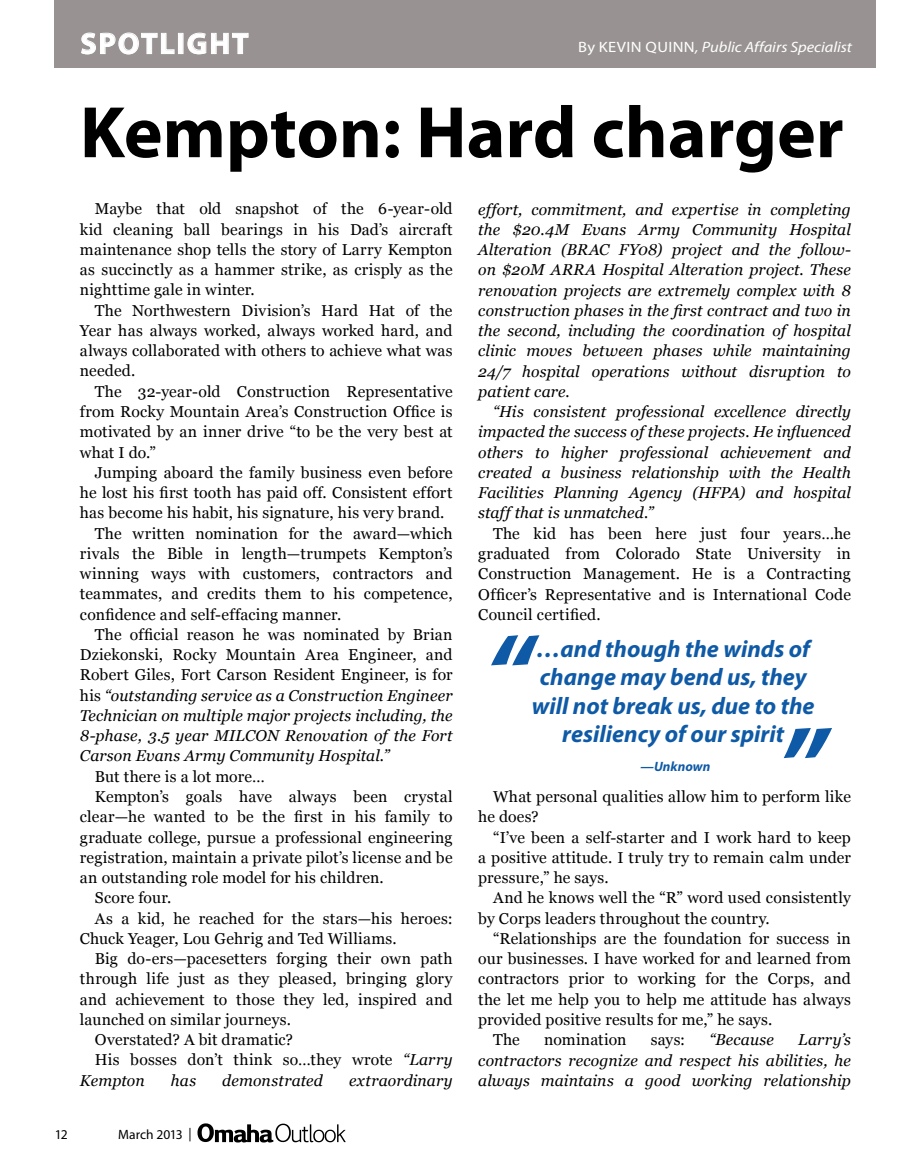
<style>
.page{position:relative;width:905px;height:1175px;background:#fff}
.page>*{position:absolute;margin:0;border:0;box-sizing:border-box;transform-origin:0 0}
.t1{font:700 73.5px "Myriad Pro";color:#000}
.t2{font:700 30px "Myriad Pro";letter-spacing:.06em;color:#fff}
.t3{font:italic 700 24px/28.5px "Myriad Pro";color:#0f5aa6;text-align:center}
.t4{font:15.75px/20.2px "Georgia";letter-spacing:.015em;color:#000;text-align:justify}
.t5{font:italic 15.75px/20.2px "Georgia";letter-spacing:.005em;color:#000;text-align:justify}
.t6{font:italic 15px "Myriad Pro";letter-spacing:-.005em;color:#fff;scale:1.1 1}
.t7{font:13.5px "Myriad Pro";letter-spacing:-.005em;color:#000}
.t8{font:italic 700 13.5px "Myriad Pro";color:#0f5aa6}
.s1{font-style:normal}
.s2{font-style:italic}
</style>
<div class="page">
<svg style="left:197px;top:1123px;width:149px;height:19px"></svg>
<div style="left:54px;top:0;width:821px;height:68px;background:#989392"></div>
<svg style="left:81px;top:32px;width:94px;height:23px"></svg>
<div style="left:178px;top:33px;width:5px;height:21px;border:1px solid #fff"></div>
<svg style="left:187px;top:32px;width:62px;height:23px"></svg>
<svg style="left:783px;top:728px;width:49px;height:30px"></svg>
<svg style="left:491px;top:635px;width:48px;height:30px"></svg>
<h2 class="t2" style="left:80px;top:24px;width:128px">Spotlight</h2>
<p class="t6" style="left:578px;top:38px;width:251px"><span class="s1">BY KEVI N QUI NN</span>, Public Affairs Specialist</p>
<h1 class="t1" style="left:80px;top:84px;width:765px">Kempton: Hard charger</h1>
<p class="t4" style="left:80px;top:199px;width:374px;text-indent:15px">Maybe that old snapshot of the 6-year-old kid cleaning ball bearings in his Dad’s aircraft maintenance shop tells the story of Larry Kempton as succinctly as a hammer strike, as crisply as the nighttime gale in winter.</p>
<p class="t4" style="left:80px;top:300px;width:374px;text-indent:15px">The Northwestern Division’s Hard Hat of the Year has always worked, always worked hard, and always collaborated with others to achieve what was needed.</p>
<p class="t4" style="left:80px;top:381px;width:374px;text-indent:15px">The 32-year-old Construction Representative from Rocky Mountain Area’s Construction Office is motivated by an inner drive “to be the very best at what I do.”</p>
<p class="t4" style="left:95px;top:462px;width:359px">Jumping aboard the family business even before</p>
<p class="t4" style="left:80px;top:483px;width:374px">he lost his first tooth has paid off. Consistent effort</p>
<p class="t4" style="left:80px;top:503px;width:366px">has become his habit, his signature, his very brand.</p>
<p class="t4" style="left:95px;top:523px;width:359px">The written nomination for the award—which</p>
<p class="t4" style="left:80px;top:543px;width:374px">rivals the Bible in length—trumpets Kempton’s</p>
<p class="t4" style="left:80px;top:564px;width:374px">winning ways with customers, contractors and</p>
<p class="t4" style="left:80px;top:584px;width:374px">teammates, and credits them to his competence,</p>
<p class="t4" style="left:80px;top:604px;width:263px">confidence and self-effacing manner.</p>
<p class="t4" style="left:95px;top:624px;width:359px">The official reason he was nominated by Brian</p>
<p class="t4" style="left:80px;top:645px;width:374px">Dziekonski, Rocky Mountain Area Engineer, and</p>
<p class="t4" style="left:80px;top:665px;width:374px">Robert Giles, Fort Carson Resident Engineer, is for</p>
<p class="t5" style="left:80px;top:685px;width:374px"><span class="s1">his</span> “outstanding service as a Construction Engineer</p>
<p class="t5" style="left:80px;top:705px;width:374px">Technician on multiple major projects including, the</p>
<p class="t5" style="left:80px;top:725px;width:374px">8-phase, 3.5 year MILCON Renovation of the Fort</p>
<p class="t5" style="left:80px;top:746px;width:311px">Carson Evans Army Community Hospital.”</p>
<p class="t4" style="left:95px;top:766px;width:171px">But there is a lot more…</p>
<p class="t4" style="left:95px;top:786px;width:359px">Kempton’s goals have always been crystal</p>
<p class="t4" style="left:80px;top:807px;width:374px">clear—he wanted to be the first in his family to</p>
<p class="t4" style="left:80px;top:827px;width:374px">graduate college, pursue a professional engineering</p>
<p class="t4" style="left:80px;top:847px;width:374px">registration, maintain a private pilot’s license and be</p>
<p class="t4" style="left:80px;top:867px;width:305px">an outstanding role model for his children.</p>
<p class="t4" style="left:95px;top:888px;width:78px">Score four.</p>
<p class="t4" style="left:95px;top:908px;width:359px">As a kid, he reached for the stars—his heroes:</p>
<p class="t4" style="left:80px;top:928px;width:318px">Chuck Yeager, Lou Gehrig and Ted Williams.</p>
<p class="t4" style="left:95px;top:948px;width:359px">Big do-ers—pacesetters forging their own path</p>
<p class="t4" style="left:80px;top:969px;width:374px">through life just as they pleased, bringing glory</p>
<p class="t4" style="left:80px;top:989px;width:374px">and achievement to those they led, inspired and</p>
<p class="t4" style="left:80px;top:1009px;width:213px">launched on similar journeys.</p>
<p class="t4" style="left:95px;top:1029px;width:200px">Overstated? A bit dramatic?</p>
<p class="t4" style="left:95px;top:1050px;width:359px">His bosses don’t think so…they wrote <span class="s2">“Larry</span></p>
<p class="t5" style="left:80px;top:1070px;width:66px">Kempton</p>
<p class="t5" style="left:171px;top:1070px;width:27px">has</p>
<p class="t5" style="left:222px;top:1070px;width:102px">demonstrated</p>
<p class="t5" style="left:349px;top:1070px;width:105px">extraordinary</p>
<p class="t7" style="left:55px;top:1126px;width:14px">12</p>
<p class="t7" style="left:118px;top:1126px;width:75px">MARCH 2013 |</p>
<p class="t5" style="left:478px;top:199px;width:374px">effort, commitment, and expertise in completing the $20.4M Evans Army Community Hospital Alteration (BRAC FY08) project and the follow&shy;on $20M ARRA Hospital Alteration project. These renovation projects are extremely complex with 8 construction phases in the first contract and two in the second, including the coordination of hospital clinic moves between phases while maintaining 24/7 hospital operations without disruption to patient care.</p>
<p class="t5" style="left:478px;top:402px;width:374px;text-indent:15px">“His consistent professional excellence directly impacted the success of these projects. He influenced others to higher professional achievement and created a business relationship with the Health Facilities Planning Agency (HFPA) and hospital staff that is unmatched.”</p>
<p class="t4" style="left:478px;top:523px;width:374px;text-indent:15px">The kid has been here just four years…he graduated from Colorado State University in Construction Management. He is a Contracting Officer’s Representative and is International Code Council certified.</p>
<h3 class="t3" style="left:532px;top:633px;width:284px">…and though the winds of change may bend us, they will not break us, due to the resiliency of our spirit</h3>
<p class="t8" style="left:640px;top:757px;width:71px">—Unknown</p>
<p class="t4" style="left:478px;top:787px;width:374px;text-indent:15px">What personal qualities allow him to perform like he does?</p>
<p class="t4" style="left:478px;top:827px;width:374px;text-indent:15px">“I’ve been a self-starter and I work hard to keep a positive attitude. I truly try to remain calm under pressure,” he says.</p>
<p class="t4" style="left:478px;top:888px;width:374px;text-indent:15px">And he knows well the “R” word used consistently by Corps leaders throughout the country.</p>
<p class="t4" style="left:493px;top:928px;width:359px">“Relationships are the foundation for success in</p>
<p class="t4" style="left:478px;top:949px;width:374px">our businesses. I have worked for and learned from</p>
<p class="t4" style="left:478px;top:969px;width:374px">contractors prior to working for the Corps, and</p>
<p class="t4" style="left:478px;top:989px;width:374px">the let me help you to help me attitude has always</p>
<p class="t4" style="left:478px;top:1009px;width:296px">provided positive results for me,” he says.</p>
<p class="t4" style="left:493px;top:1030px;width:28px">The</p>
<p class="t4" style="left:544px;top:1030px;width:84px">nomination</p>
<p class="t4" style="left:650px;top:1030px;width:36px">says:</p>
<p class="t5" style="left:709px;top:1029px;width:66px">“Because</p>
<p class="t5" style="left:478px;top:1029px;width:374px;text-indent:320px">Larry’s contractors recognize and respect his abilities, he always maintains a good working relationship</p>
</div>
